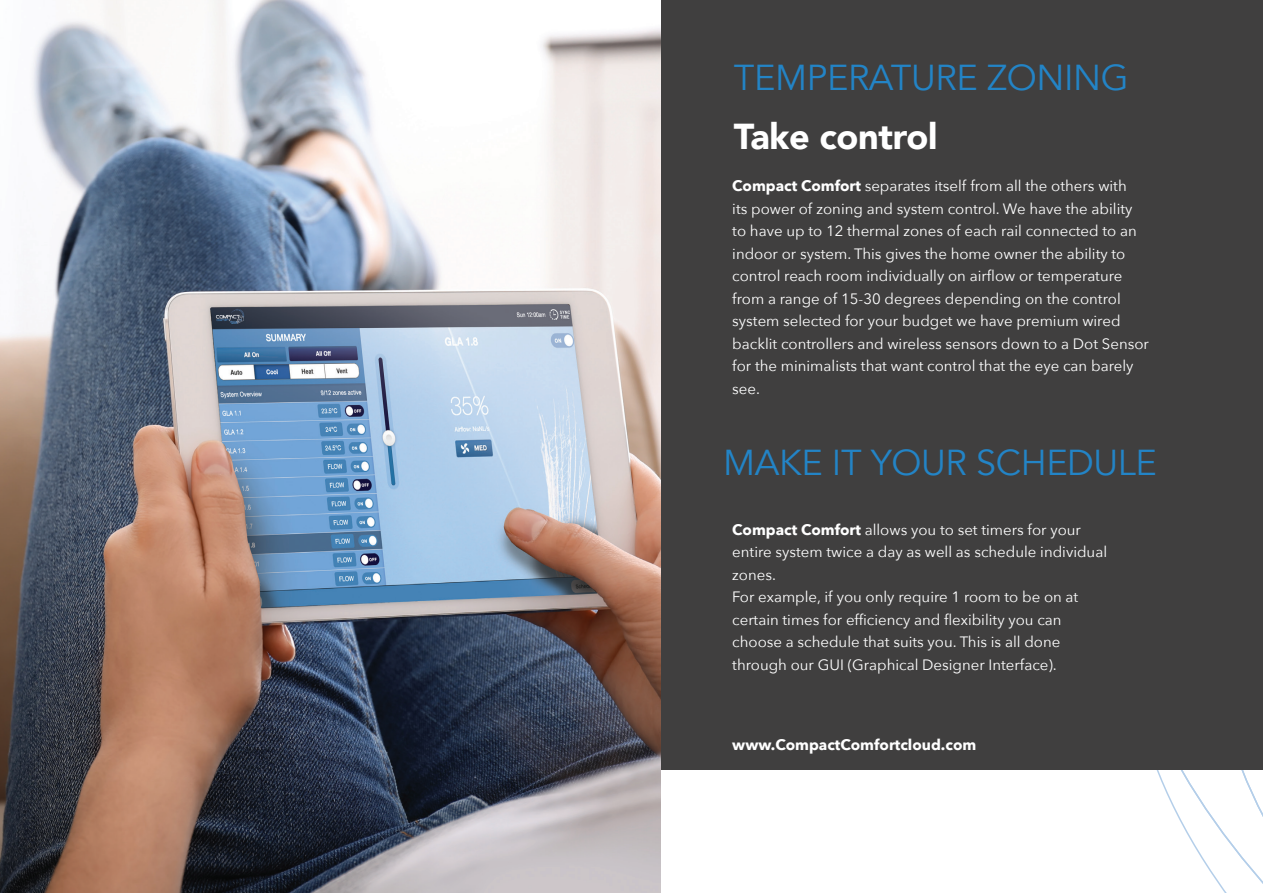
<style>
.page{position:relative;width:1263px;height:893px;background:#fff}
.page>*{position:absolute;margin:0;border:0;box-sizing:border-box;transform-origin:0 0}
.t1{font:36px/58.5px "Avenir";letter-spacing:-.01em;color:#2384c6}
.t2{font:15px/22.5px "Avenir Next";color:#fff}
.t3{font:700 15px "Avenir Next";color:#fff}
.s1{font-weight:900;color:#fff}
.s2{font-weight:700}
</style>
<div class="page">
<svg style="left:1156px;top:770px;width:107px;height:123px"></svg>
<div style="left:654px;top:0;width:609px;height:770px;background:#403f3f"></div>
<img style="left:0;top:0;width:661px;height:893px">
<h1 class="t1" style="left:734px;top:49px;width:397px">TEMPERATURE ZONING<br><span class="s1">Take control</span></h1>
<p class="t2" style="left:732px;top:174px;width:418px"><span class="s2">Compact Comfort</span> separates itself from all the others with<br>its power of zoning and system control. We have the ability to have up to 12 thermal zones of each rail connected to an indoor or system. This gives the home owner the ability to control reach room individually on airflow or temperature from a range of 15-30 degrees depending on the control system selected for your budget we have premium wired backlit controllers and wireless sensors down to a Dot Sensor for the minimalists that want control that the eye can barely see.</p>
<h1 class="t1" style="left:723px;top:434px;width:435px">MAKE IT YOUR SCHEDULE</h1>
<p class="t2" style="left:732px;top:518px;width:376px"><span class="s2">Compact Comfort</span> allows you to set timers for your entire system twice a day as well as schedule individual zones.<br>For example, if you only require 1 room to be on at certain times for efficiency and flexibility you can choose a schedule that suits you. This is all done through our GUI (Graphical Designer Interface).</p>
<p class="t3" style="left:732px;top:732px;width:246px">www.CompactComfortcloud.com</p>
</div>
